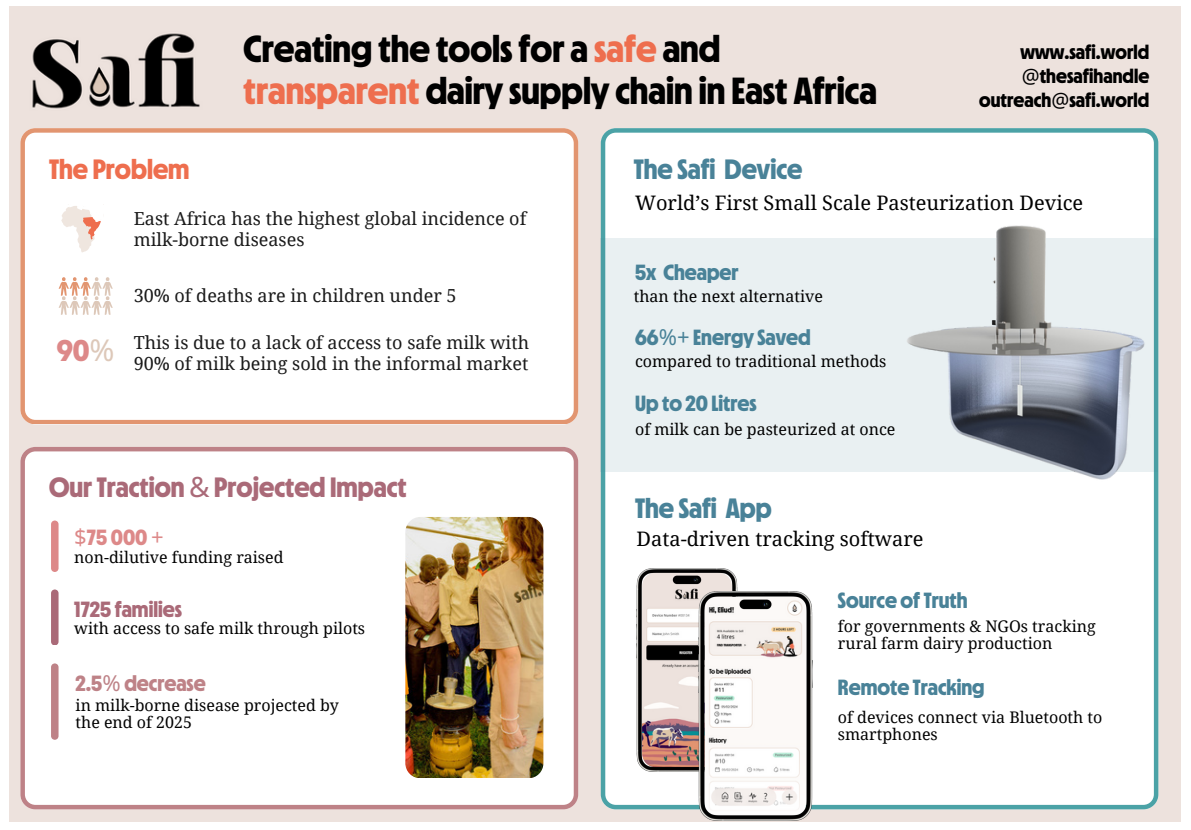
<style>
.page{position:relative;width:1191px;height:830px;background:#fff}
.page>*{position:absolute;margin:0;border:0;box-sizing:border-box;transform-origin:0 0}
.t1{font:700 37.8px/42px "MD Nichrome Test";color:#000}
.t2{font:700 30.2px "MD Nichrome Test";color:#dd8989}
.t3{font:700 28px "MD Nichrome Test";color:#aa6a78}
.t4{font:700 28px "MD Nichrome Test";color:#498298}
.t5{font:700 28px "MD Nichrome Test";color:#ee6e4e}
.t6{font:700 22px "MD Nichrome Test";color:#498298}
.t7{font:700 22px "MD Nichrome Test";color:#aa6a78}
.t8{font:700 22px "MD Nichrome Test";color:#be8287}
.t9{font:700 22px "MD Nichrome Test";color:#dd8989}
.t10{font:20px "Droid Serif";color:#000}
.t11{font:700 20px/24.2px "MD Nichrome Test";letter-spacing:.005em;color:#000;text-align:right}
.t12{font:18px/21px "Droid Serif";color:#1a1a1a}
.t13{font:16px/17.4px "Droid Serif";color:#000}
.s1{color:#ee6e4e}
.s2{font-family:"Noto Sans";font-weight:400}
.s3{font-family:"Noto Sans";font-weight:400;color:#ddc8b9}
</style>
<div class="page">
<div style="left:9px;top:6px;width:1171px;height:815px;background:#ede2dd"></div>
<div style="left:20px;top:128px;width:558px;height:296px;background:#fff"></div>
<div style="left:600px;top:128px;width:558px;height:681px;background:#fff"></div>
<div style="left:20px;top:447px;width:558px;height:362px;background:#fff"></div>
<svg style="left:61px;top:200px;width:46px;height:53px"></svg>
<svg style="left:59px;top:277px;width:54px;height:38px;background:#f1e1d9"></svg>
<div style="left:600px;top:238px;width:557px;height:233px;background:#e9f0f2"></div>
<img style="left:874px;top:221px;width:285px;height:268px">
<img style="left:636px;top:568px;width:101px;height:204px">
<img style="left:698px;top:591px;width:114px;height:230px">
<div style="left:74px;top:526px;width:465px;height:46px;background:#fff;border-radius:23px"></div>
<svg style="left:51px;top:520px;width:8px;height:52px"></svg>
<svg style="left:51px;top:589px;width:8px;height:56px"></svg>
<svg style="left:51px;top:663px;width:8px;height:77px"></svg>
<img style="left:405px;top:517px;width:138px;height:261px;border-radius:15px">
<img style="left:32px;top:33px;width:168px;height:76px">
<p class="t1" style="left:243px;top:28px;width:634px">Creating the tools for a <span class="s1">safe</span> and <span class="s1">transparent</span> dairy supply chain in East Africa</p>
<h5 class="t5" style="left:49px;top:155px;width:142px">The Problem</h5>
<p class="t4" style="left:633px;top:155px;width:170px">The Safi Device</p>
<h5 class="t11" style="left:978px;top:39px;width:172px">www.safi.world <span class="s2">@</span>thesafihandle outreach<span class="s2">@</span>safi.world</h5>
<h5 class="t2" style="left:57px;top:335px;width:59px">90<span class="s3">%</span></h5>
<p class="t12" style="left:134px;top:208px;width:394px">East Africa has the highest global incidence of milk-borne diseases</p>
<h5 class="t12" style="left:134px;top:285px;width:324px">30% of deaths are in children under 5</h5>
<p class="t12" style="left:134px;top:332px;width:397px">This is due to a lack of access to safe milk with<br>90% of milk being sold in the informal market</p>
<h4 class="t3" style="left:49px;top:473px;width:359px">Our Traction <span class="s2">&amp;</span> Projected Impact</h4>
<p class="t10" style="left:635px;top:191px;width:449px">World’s First Small Scale Pasteurization Device</p>
<h6 class="t6" style="left:635px;top:261px;width:105px">5x Cheaper</h6>
<h1 class="t13" style="left:633px;top:288px;width:191px">than the next alternative</h1>
<p class="t6" style="left:635px;top:326px;width:177px">66<span class="s2">%+</span> Energy Saved</p>
<h5 class="t13" style="left:635px;top:353px;width:253px">compared to traditional methods</h5>
<p class="t6" style="left:635px;top:392px;width:123px">Up to 20 Litres</p>
<h4 class="t13" style="left:635px;top:421px;width:262px">of milk can be pasteurized at once</h4>
<h5 class="t4" style="left:635px;top:494px;width:138px">The Safi App</h5>
<p class="t9" style="left:74px;top:527px;width:91px"><span class="s2">$</span>75 000 <span class="s2">+</span></p>
<p class="t10" style="left:636px;top:527px;width:288px">Data-driven tracking software</p>
<p class="t13" style="left:74px;top:549px;width:211px">non-dilutive funding raised</p>
<p class="t7" style="left:74px;top:598px;width:109px">1725 families</p>
<p class="t13" style="left:74px;top:620px;width:292px">with access to safe milk through pilots</p>
<p class="t8" style="left:76px;top:672px;width:132px">2.5<span class="s2">%</span> decrease</p>
<h1 class="t13" style="left:76px;top:697px;width:265px">in milk-borne disease projected by the end of 2025</h1>
<h4 class="t6" style="left:837px;top:589px;width:131px">Source of Truth</h4>
<h6 class="t13" style="left:837px;top:617px;width:259px">for governments &amp; NGOs tracking rural farm dairy production</h6>
<h5 class="t6" style="left:837px;top:676px;width:148px">Remote Tracking</h5>
<p class="t13" style="left:837px;top:709px;width:266px">of devices connect via Bluetooth to smartphones</p>
</div>
